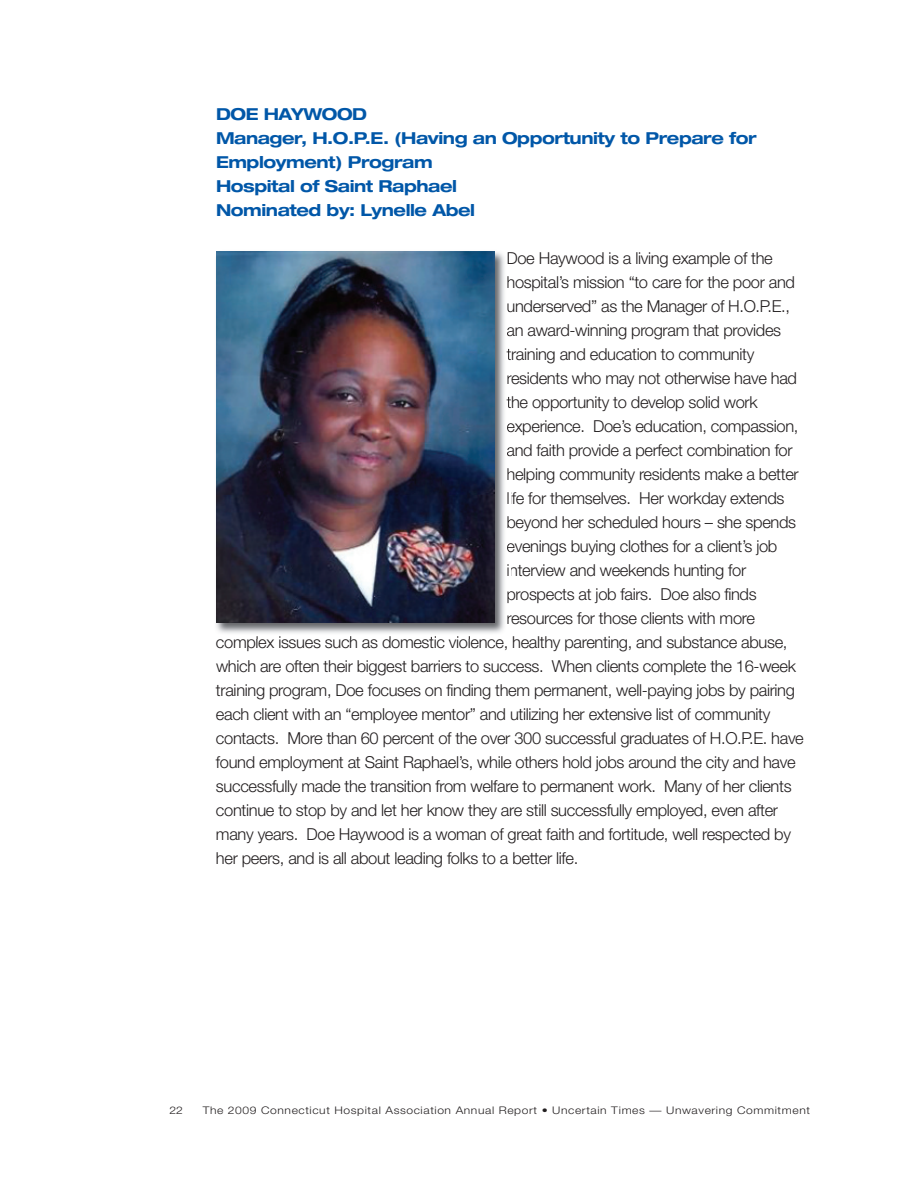
<style>
.page{position:relative;width:918px;height:1188px;background:#fff}
.page>*{position:absolute;margin:0;border:0;box-sizing:border-box;transform-origin:0 0}
.t1{font:300 16.5px "Helvetica Neue";letter-spacing:-.02em;color:#231f20}
.t2{font:700 expanded 16.5px/24px "Helvetica Neue";letter-spacing:-.025em;color:#0157a8}
.t3{font:300 10.5px "Helvetica Neue";letter-spacing:.05em;color:#231f20;scale:1.15 1}
</style>
<div class="page">
<img style="left:216px;top:251px;width:294px;height:387px">
<svg style="left:508px;top:252px;width:2px;height:12px"></svg>
<svg style="left:507px;top:276px;width:3px;height:12px"></svg>
<svg style="left:507px;top:303px;width:3px;height:9px"></svg>
<svg style="left:507px;top:327px;width:3px;height:9px"></svg>
<svg style="left:507px;top:349px;width:3px;height:11px"></svg>
<svg style="left:507px;top:375px;width:3px;height:9px"></svg>
<svg style="left:507px;top:397px;width:3px;height:11px"></svg>
<svg style="left:507px;top:423px;width:3px;height:9px"></svg>
<svg style="left:507px;top:447px;width:3px;height:9px"></svg>
<svg style="left:507px;top:468px;width:3px;height:12px"></svg>
<svg style="left:508px;top:492px;width:1px;height:12px"></svg>
<svg style="left:507px;top:516px;width:3px;height:12px"></svg>
<svg style="left:507px;top:543px;width:3px;height:9px"></svg>
<svg style="left:508px;top:564px;width:1px;height:12px"></svg>
<svg style="left:507px;top:591px;width:3px;height:12px"></svg>
<svg style="left:507px;top:615px;width:3px;height:9px"></svg>
<img style="left:257px;top:636px;width:83px;height:2px">
<img style="left:216px;top:251px;width:278px;height:371px">
<p class="t2" style="left:216px;top:104px;width:542px">DOE HAYWOOD<br>Manager, H.O.P.E. (Having an Opportunity to Prepare for<br>Employment) Program<br>Hospital of Saint Raphael<br>Nominated by: Lynelle Abel</p>
<p class="t1" style="left:506px;top:252px;width:268px">Doe Haywood is a living example of the</p>
<p class="t1" style="left:506px;top:276px;width:290px">hospital’s mission “to care for the poor and</p>
<p class="t1" style="left:506px;top:300px;width:285px">underserved” as the Manager of H.O.P.E.,</p>
<p class="t1" style="left:506px;top:324px;width:276px">an award-winning program that provides</p>
<p class="t1" style="left:506px;top:348px;width:249px">training and education to community</p>
<p class="t1" style="left:506px;top:372px;width:292px">residents who may not otherwise have had</p>
<p class="t1" style="left:506px;top:396px;width:253px">the opportunity to develop solid work</p>
<p class="t1" style="left:506px;top:420px;width:294px">experience. Doe’s education, compassion,</p>
<p class="t1" style="left:506px;top:444px;width:288px">and faith provide a perfect combination for</p>
<p class="t1" style="left:506px;top:468px;width:294px">helping community residents make a better</p>
<p class="t1" style="left:506px;top:492px;width:279px">life for themselves. Her workday extends</p>
<p class="t1" style="left:506px;top:516px;width:291px">beyond her scheduled hours – she spends</p>
<p class="t1" style="left:506px;top:540px;width:272px">evenings buying clothes for a client’s job</p>
<p class="t1" style="left:506px;top:564px;width:241px">interview and weekends hunting for</p>
<p class="t1" style="left:506px;top:588px;width:252px">prospects at job fairs. Doe also finds</p>
<p class="t1" style="left:506px;top:612px;width:250px">resources for those clients with more</p>
<p class="t1" style="left:216px;top:636px;width:573px">complex issues such as domestic violence, healthy parenting, and substance abuse,</p>
<p class="t1" style="left:216px;top:660px;width:581px">which are often their biggest barriers to success. When clients complete the 16-week</p>
<p class="t1" style="left:216px;top:684px;width:581px">training program, Doe focuses on finding them permanent, well-paying jobs by pairing</p>
<p class="t1" style="left:216px;top:708px;width:556px">each client with an “employee mentor” and utilizing her extensive list of community</p>
<p class="t1" style="left:216px;top:732px;width:589px">contacts. More than 60 percent of the over 300 successful graduates of H.O.P.E. have</p>
<p class="t1" style="left:216px;top:756px;width:581px">found employment at Saint Raphael’s, while others hold jobs around the city and have</p>
<p class="t1" style="left:216px;top:780px;width:577px">successfully made the transition from welfare to permanent work. Many of her clients</p>
<p class="t1" style="left:216px;top:804px;width:564px">continue to stop by and let her know they are still successfully employed, even after</p>
<p class="t1" style="left:216px;top:828px;width:577px">many years. Doe Haywood is a woman of great faith and fortitude, well respected by</p>
<p class="t1" style="left:216px;top:852px;width:364px">her peers, and is all about leading folks to a better life.</p>
<p class="t3" style="left:170px;top:1107px;width:13px">22</p>
<p class="t3" style="left:203px;top:1107px;width:530px">The 2009 Connecticut Hospital Association Annual Report • Uncertain Times — Unwavering Commitment</p>
</div>
